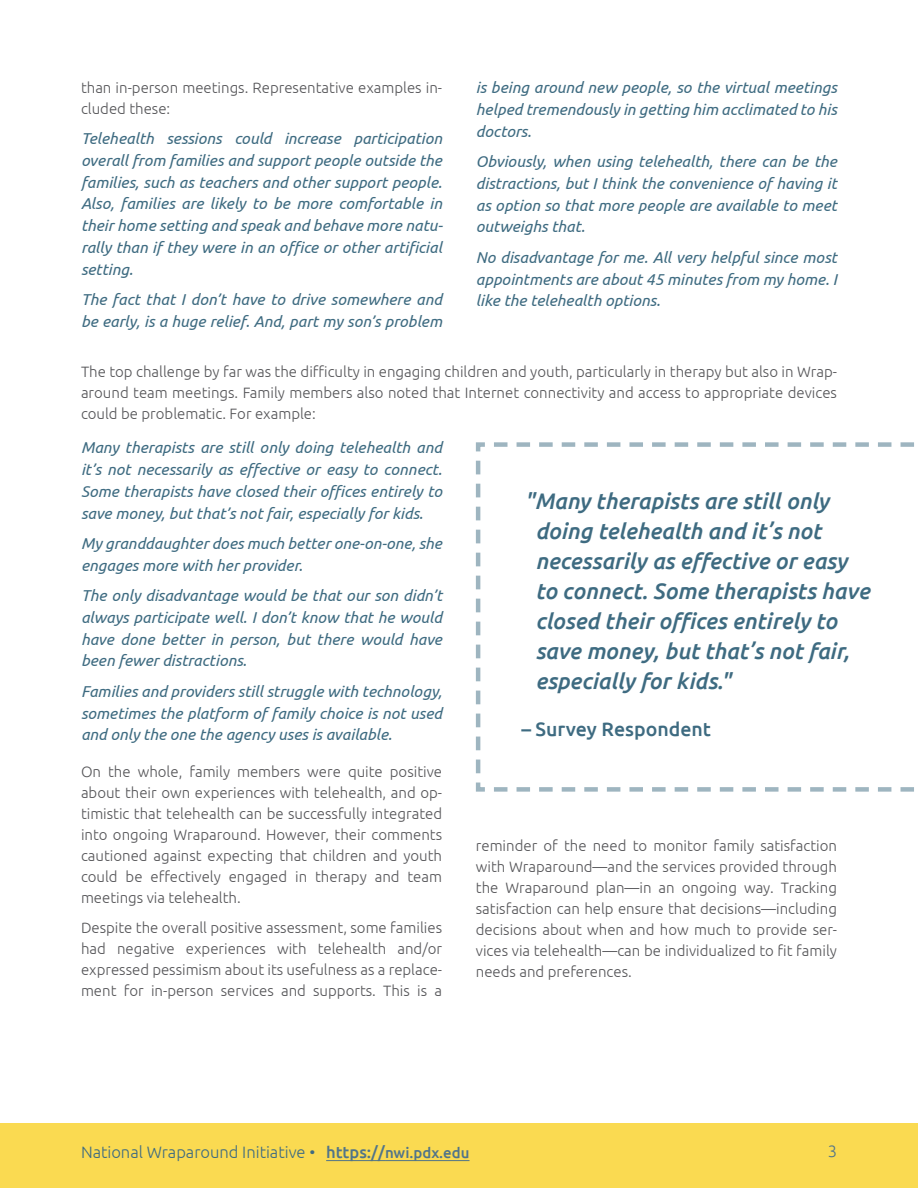
<style>
.page{position:relative;width:918px;height:1188px;background:#fff}
.page>*{position:absolute;margin:0;border:0;box-sizing:border-box;transform-origin:0 0}
.quote_box{font:italic 500 22.5px/30px "Ubuntu";color:#3e6b81}
.quote_box-2{font:500 19.5px "Ubuntu";color:#3e6b81}
.t1{font:300 16.5px "Ubuntu";color:#3e6b81}
.t2{font:300 16.5px "Ubuntu";color:#517489}
.main_body{font:italic 15.75px/21.8px "Ubuntu";color:#3e6b81;text-align:justify}
.main_body-2{font:300 15px/21px "Ubuntu";color:#565659;text-align:justify}
.main_body-3{font:500 15px "Ubuntu";color:#517489}
.s1{font-size:16.5px}
</style>
<div class="page">
<div style="left:0;top:1124px;width:918px;height:64px;background:#fada51"></div>
<svg style="left:475px;top:442px;width:439px;height:350px"></svg>
<hr style="left:326px;top:1160px;width:59px;height:1px;background:#517489">
<hr style="left:385px;top:1160px;width:85px;height:1px;background:#517489">
<p class="main_body-2" style="left:81px;top:76px;width:363px">than in-person meetings. Representative examples in&shy;cluded these:</p>
<p class="main_body" style="left:81px;top:127px;width:364px">Telehealth sessions could increase participation overall from families and support people outside the families, such as teachers and other support people.<br>Also, families are likely to be more comfortable in their home setting and speak and behave more natu&shy;rally than if they were in an office or other artificial setting.</p>
<p class="main_body" style="left:81px;top:288px;width:363px">The fact that I don’t have to drive somewhere and be early, is a huge relief. And, part my son’s problem</p>
<p class="main_body" style="left:476px;top:76px;width:363px">is being around new people, so the virtual meetings helped tremendously in getting him acclimated to his doctors.</p>
<p class="main_body" style="left:476px;top:150px;width:363px">Obviously, when using telehealth, there can be the distractions, but I think the convenience of having it as option so that more people are available to meet outweighs that.</p>
<p class="main_body" style="left:476px;top:246px;width:363px">No disadvantage for me. All very helpful since most appointments are about 45 minutes from my home. I like the telehealth options.</p>
<p class="main_body-2" style="left:81px;top:361px;width:758px">The top challenge by far was the difficulty in engaging children and youth, particularly in therapy but also in Wrap&shy;around team meetings. Family members also noted that Internet connectivity and access to appropriate devices could be problematic. For example:</p>
<p class="main_body" style="left:81px;top:436px;width:363px">Many therapists are still only doing telehealth and it’s not necessarily as effective or easy to connect.<br>Some therapists have closed their offices entirely to save money, but that’s not fair, especially for kids.</p>
<p class="main_body" style="left:81px;top:532px;width:363px">My granddaughter does much better one-on-one, she engages more with her provider.</p>
<p class="main_body" style="left:81px;top:584px;width:363px">The only disadvantage would be that our son didn’t always participate well. I don’t know that he would have done better in person, but there would have been fewer distractions.</p>
<p class="main_body" style="left:81px;top:680px;width:363px">Families and providers still struggle with technology, sometimes the platform of family choice is not used and only the one the agency uses is available.</p>
<p class="main_body-2" style="left:81px;top:761px;width:363px">On the whole, family members were quite positive about their own experiences with telehealth, and op&shy;timistic that telehealth can be successfully integrated into ongoing Wraparound. However, their comments cautioned against expecting that children and youth could be effectively engaged in therapy and team meetings via telehealth.</p>
<p class="main_body-2" style="left:81px;top:917px;width:363px">Despite the overall positive assessment, some families had negative experiences with telehealth and/or expressed pessimism about its usefulness as a replace&shy;ment for in-person services and supports. This is a</p>
<p class="quote_box" style="left:535px;top:486px;width:336px;text-indent:-11px">"Many therapists are still only doing telehealth and it’s not necessarily as effective or easy to connect. Some therapists have closed their offices entirely to save money, but that’s not fair, especially for kids."</p>
<p class="quote_box-2" style="left:521px;top:717px;width:191px">– Survey Respondent</p>
<p class="main_body-2" style="left:476px;top:834px;width:363px">reminder of the need to monitor family satisfaction with Wraparound—and the services provided through the Wraparound plan—in an ongoing way. Tracking satisfaction can help ensure that decisions—including decisions about when and how much to provide ser&shy;vices via telehealth—can be individualized to fit family needs and preferences.</p>
<p class="t1" style="left:81px;top:1142px;width:236px">National Wraparound Initiative •</p>
<p class="main_body-3" style="left:326px;top:1143px;width:145px"><span class="s1">https://</span>nwi.pdx.edu</p>
<p class="t2" style="left:828px;top:1141px;width:11px">3</p>
</div>
